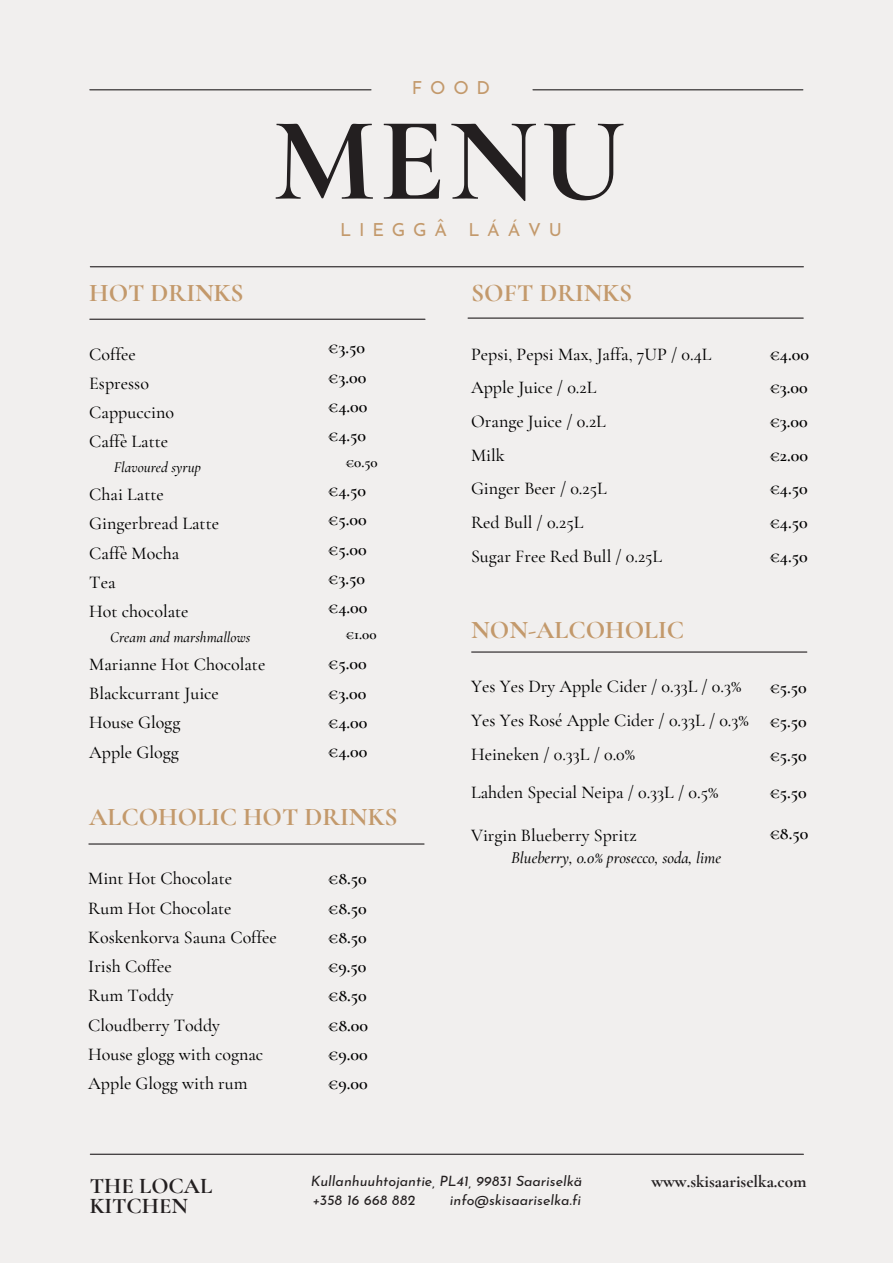
<style>
.page{position:relative;width:893px;height:1264px;background:#fff}
.page>*{position:absolute;margin:0;border:0;box-sizing:border-box;transform-origin:0 0}
.t1{font:700 119.85px "Cormorant Garamond";color:#231f20}
.t2{font:700 25.5px "Cormorant Garamond";color:#c3996b}
.t3{font:700 22.5px/20.2px "Cormorant Garamond";color:#231f20}
.t4{font:500 18px/29.2px "Cormorant Garamond";color:#000}
.t5{font:600 18px/29.2px "Cormorant Garamond";color:#000;text-align:justify}
.t6{font:18px "Josefin Sans";letter-spacing:.43em;color:#c3996b}
.t7{font:700 17.25px "Cormorant Garamond";color:#231f20}
.t8{font:italic 500 16.5px "Cormorant Garamond";color:#000}
.t9{font:italic 500 15px "Cormorant Garamond";color:#000}
.t10{font:600 15px "Cormorant Garamond";color:#000}
.t11{font:italic 14.25px/19px "Josefin Sans";color:#231f20}
</style>
<div class="page">
<div style="left:0;top:0;width:892px;height:1262px;background:#f1efee"></div>
<hr style="left:90px;top:89px;width:281px;height:1px;background:#231f20">
<hr style="left:533px;top:89px;width:269px;height:1px;background:#231f20">
<hr style="left:90px;top:266px;width:713px;height:1px;background:#231f20">
<hr style="left:468px;top:317px;width:335px;height:2px;background:#231f20">
<hr style="left:90px;top:1153px;width:713px;height:1px;background:#231f20">
<hr style="left:90px;top:319px;width:335px;height:1px;background:#231f20">
<hr style="left:471px;top:651px;width:335px;height:1px;background:#231f20">
<hr style="left:89px;top:843px;width:335px;height:1px;background:#231f20">
<p class="t6" style="left:412px;top:80px;width:80px">FOOD</p>
<h1 class="t1" style="left:273px;top:88px;width:354px">MENU</h1>
<h2 class="t2" style="left:89px;top:278px;width:156px">HOT DRINKS</h2>
<p class="t6" style="left:340px;top:223px;width:223px">LIEGGÂ LÁÁVU</p>
<h2 class="t2" style="left:471px;top:278px;width:163px">SOFT DRINKS</h2>
<p class="t4" style="left:89px;top:339px;width:86px">Coffee<br>Espresso<br>Cappuccino<br>Caffè Latte</p>
<p class="t9" style="left:114px;top:458px;width:89px">Flavoured syrup</p>
<p class="t4" style="left:89px;top:480px;width:131px">Chai Latte<br>Gingerbread Latte<br>Caffè Mocha<br>Tea<br>Hot chocolate</p>
<p class="t9" style="left:110px;top:628px;width:142px">Cream and marshmallows</p>
<p class="t4" style="left:89px;top:649px;width:178px">Marianne Hot Chocolate<br>Blackcurrant Juice<br>House Glogg<br>Apple Glogg</p>
<p class="t5" style="left:328px;top:333px;width:41px;text-align:left">€3.50 €3.00 €4.00 €4.50</p>
<p class="t10" style="left:345px;top:453px;width:34px">€0.50</p>
<p class="t5" style="left:328px;top:476px;width:41px;text-align:left">€4.50 €5.00 €5.00 €3.50 €4.00</p>
<p class="t10" style="left:345px;top:625px;width:33px">€1.00</p>
<p class="t5" style="left:328px;top:649px;width:41px">€5.00 €3.00 €4.00 €4.00</p>
<h2 class="t2" style="left:89px;top:801px;width:310px">ALCOHOLIC HOT DRINKS</h2>
<p class="t4" style="left:88px;top:864px;width:190px">Mint Hot Chocolate<br>Rum Hot Chocolate<br>Koskenkorva Sauna Coffee<br>Irish Coffee<br>Rum Toddy<br>Cloudberry Toddy<br>House glogg with cognac<br>Apple Glogg with rum</p>
<p class="t5" style="left:328px;top:864px;width:42px">€8.50 €8.50 €8.50 €9.50 €8.50 €8.00 €9.00 €9.00</p>
<p class="t4" style="left:471px;top:337px;width:242px;line-height:33.8px">Pepsi, Pepsi Max, Jaffa, 7UP / 0.4L<br>Apple Juice / 0.2L<br>Orange Juice / 0.2L<br>Milk<br>Ginger Beer / 0.25L<br>Red Bull / 0.25L<br>Sugar Free Red Bull / 0.25L</p>
<h2 class="t2" style="left:471px;top:614px;width:215px">NON-ALCOHOLIC</h2>
<p class="t4" style="left:471px;top:669px;width:279px;line-height:33.8px">Yes Yes Dry Apple Cider / 0.33L / 0.3%<br>Yes Yes Rosé Apple Cider / 0.33L / 0.3%<br>Heineken / 0.33L / 0.0%</p>
<p class="t4" style="left:471px;top:777px;width:249px">Lahden Special Neipa / 0.33L / 0.5%</p>
<p class="t4" style="left:471px;top:820px;width:167px">Virgin Blueberry Spritz</p>
<p class="t8" style="left:511px;top:847px;width:211px">Blueberry, 0.0% prosecco, soda, lime</p>
<p class="t5" style="left:769px;top:337px;width:41px;line-height:33.8px">€4.00 €3.00 €3.00 €2.00 €4.50 €4.50 €4.50</p>
<p class="t5" style="left:769px;top:671px;width:39px;line-height:33.8px">€5.50 €5.50 €5.50</p>
<p class="t5" style="left:769px;top:777px;width:39px">€5.50</p>
<p class="t5" style="left:769px;top:818px;width:40px">€8.50</p>
<p class="t3" style="left:90px;top:1175px;width:124px">THE LOCAL<br>KITCHEN</p>
<p class="t11" style="left:311px;top:1172px;width:273px">Kullanhuuhtojantie, PL41, 99831 Saariselkä +358 16 668 882</p>
<p class="t11" style="left:450px;top:1191px;width:133px">info@skisaariselka.fi</p>
<p class="t7" style="left:651px;top:1171px;width:157px">www.skisaariselka.com</p>
</div>
